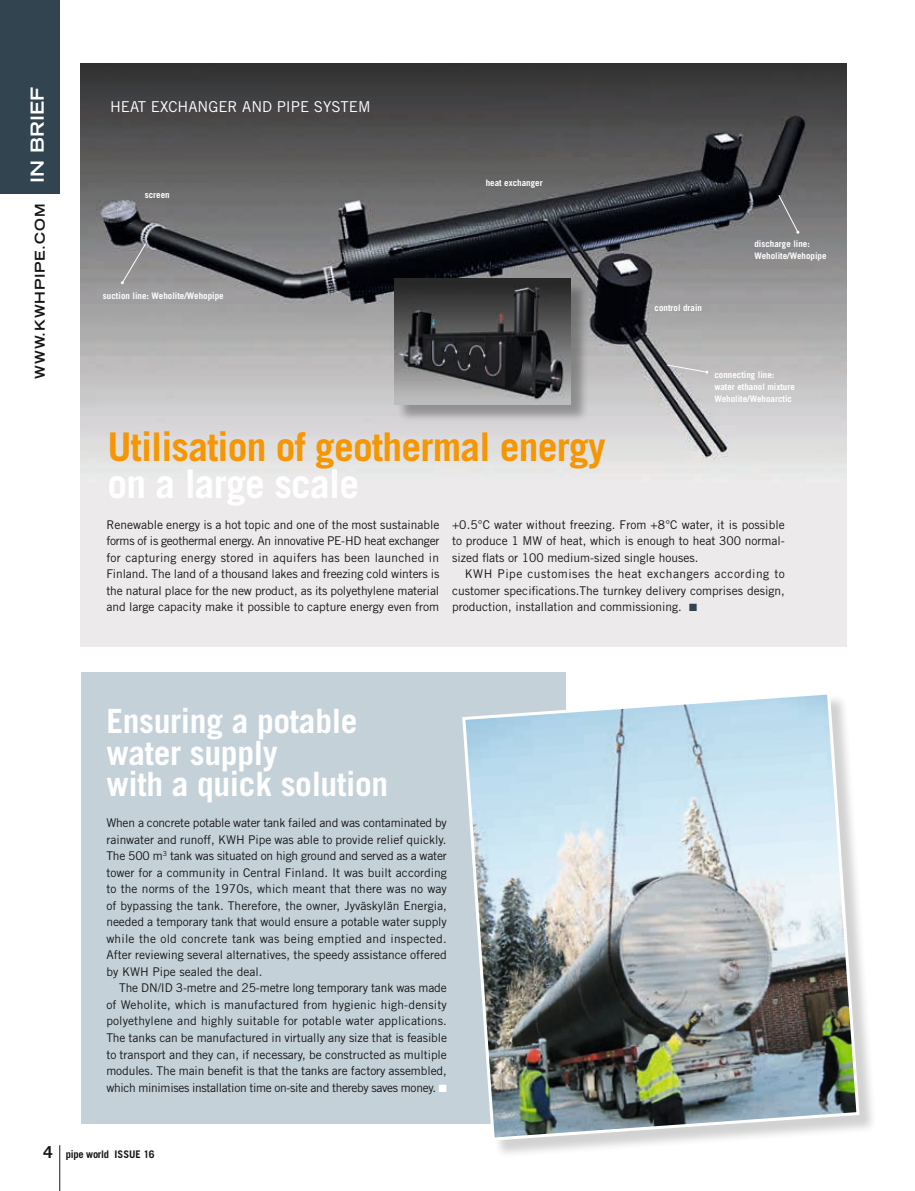
<style>
.page{position:relative;width:915px;height:1191px;background:#fff}
.page>*{position:absolute;margin:0;border:0;box-sizing:border-box;transform-origin:0 0}
.t1{font:700 39.45px "Trade Gothic";letter-spacing:-.02em;color:#f59602}
.t2{font:700 39.45px "Trade Gothic";color:#fff}
.t3{font:700 33.45px/31.5px "Trade Gothic";letter-spacing:-.01em;color:#fff}
.t4{font:700 expanded 18px "Trade Gothic LH";color:#fff}
.t5{font:15px "Trade Gothic";color:#fff}
.t6{font:700 expanded 13.5px "Trade Gothic LH";letter-spacing:.06em;color:#151616}
.t7{font:12px/16.5px "Trade Gothic";color:#151616;text-align:justify}
.t8{font:700 10.5px "Trade Gothic";letter-spacing:-.02em;color:#151616}
.t9{font:700 9px/12px "Trade Gothic";color:#fff}
.s1{color:#334451}
.s2{color:#fff}
.s3{font-size:16.5px}
</style>
<div class="page">
<div style="left:81px;top:64px;width:765px;height:582px;background:#eceaeb"></div>
<img style="left:81px;top:64px;width:765px;height:396px">
<div style="left:396px;top:281px;width:193px;height:141px;background:#151616;opacity:.34"></div>
<img style="left:394px;top:279px;width:176px;height:125px">
<svg style="left:121px;top:243px;width:25px;height:41px"></svg>
<svg style="left:777px;top:194px;width:22px;height:40px"></svg>
<svg style="left:666px;top:364px;width:42px;height:10px"></svg>
<div style="left:0;top:0;width:60px;height:193px;background:#334451"></div>
<div style="left:81px;top:672px;width:485px;height:451px;background:#c4d1d9"></div>
<div style="left:465px;top:694px;width:412px;height:464px;background:#151616;opacity:.2"></div>
<img style="left:460px;top:694px;width:400px;height:448px">
<hr style="left:59px;top:1145px;width:1px;height:46px;background:#151616">
<h3 class="t4" style="left:26px;top:183px;width:97px;rotate:-90deg">in brief</h3>
<p class="t6" style="left:31px;top:378px;width:176px;rotate:-90deg">WWW.KWHPIPE.COM</p>
<p class="t5" style="left:110px;top:97px;width:262px">HEAT EXCHANGER AND PIPE SYSTEM</p>
<p class="t9" style="left:145px;top:188px;width:26px">screen</p>
<p class="t9" style="left:103px;top:290px;width:122px">suction line: Weholite/Wehopipe</p>
<p class="t9" style="left:485px;top:176px;width:58px">heat exchanger</p>
<p class="t9" style="left:654px;top:302px;width:49px">control drain</p>
<p class="t9" style="left:754px;top:238px;width:74px">discharge line:<br>Weholite/Wehopipe</p>
<p class="t9" style="left:714px;top:369px;width:82px">connecting line: water ethanol mixture<br>Weholite/Wehoarctic</p>
<h1 class="t1" style="left:107px;top:422px;width:499px">Utilisation of geothermal energy</h1>
<h1 class="t2" style="left:107px;top:460px;width:253px">on a large scale</h1>
<p class="t7" style="left:106px;top:516px;width:334px">Renewable energy is a hot topic and one of the most sustainable forms of is geothermal energy. An innovative PE‑HD heat exchanger for capturing energy stored in aquifers has been launched in Finland. The land of a thousand lakes and freezing cold winters is the natural place for the new product, as its polyethylene material and large capacity make it possible to capture energy even from</p>
<p class="t7" style="left:452px;top:516px;width:334px">+0.5°C water without freezing. From +8°C water, it is possible to produce 1 MW of heat, which is enough to heat 300 normal&shy;sized flats or 100 medium-sized single houses.</p>
<p class="t7" style="left:452px;top:565px;width:334px;text-indent:13px">KWH Pipe customises the heat exchangers according to customer specifications.The turnkey delivery comprises design, production, installation and commissioning. <span class="s1">■</span></p>
<h2 class="t3" style="left:106px;top:705px;width:283px">Ensuring a potable water supply<br>with a quick solution</h2>
<p class="t7" style="left:106px;top:814px;width:342px">When a concrete potable water tank failed and was contaminated by rainwater and runoff, KWH Pipe was able to provide relief quickly.<br>The 500 m<sup>3</sup> tank was situated on high ground and served as a water tower for a community in Central Finland. It was built according to the norms of the 1970s, which meant that there was no way of bypassing the tank. Therefore, the owner, Jyväskylän Energia, needed a temporary tank that would ensure a potable water supply while the old concrete tank was being emptied and inspected.<br>After reviewing several alternatives, the speedy assistance offered by KWH Pipe sealed the deal.</p>
<p class="t7" style="left:106px;top:979px;width:342px;text-indent:13px">The DN/ID 3-metre and 25-metre long temporary tank was made of Weholite, which is manufactured from hygienic high-density polyethylene and highly suitable for potable water applications.<br>The tanks can be manufactured in virtually any size that is feasible to transport and they can, if necessary, be constructed as multiple modules. The main benefit is that the tanks are factory assembled, which minimises installation time on-site and thereby saves money. <span class="s2">■</span></p>
<p class="t8" style="left:43px;top:1147px;width:113px"><span class="s3">4</span> pipe world ISSUE 16</p>
</div>
